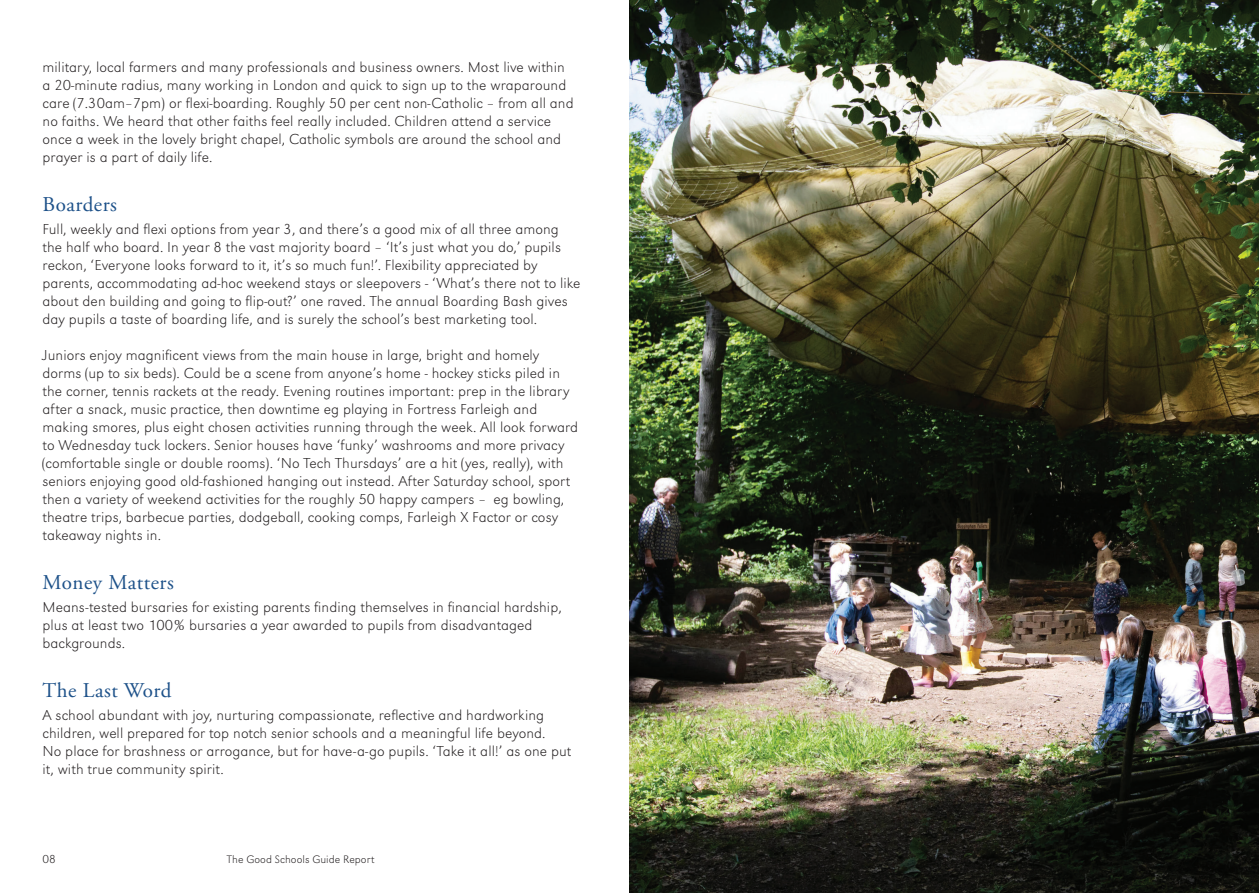
<style>
.page{position:relative;width:1259px;height:893px;background:#fff}
.page>*{position:absolute;margin:0;border:0;box-sizing:border-box;transform-origin:0 0}
.t1{font:21px "Adobe Garamond Pro";letter-spacing:.025em;color:#1d5189}
.Body_copy_-_sans-serif{font:300 expanded 15px/18px "URW Grotesk Wid";letter-spacing:.005em;color:#231f20}
.t2{font:300 expanded 12px "URW Grotesk Wid";color:#231f20}
.t3{font:300 expanded 11.25px "URW Grotesk Wid";letter-spacing:.005em;color:#231f20}
</style>
<div class="page">
<img style="left:629px;top:0;width:630px;height:893px">
<p class="Body_copy_-_sans-serif" style="left:43px;top:58px;width:533px">military, local farmers and many professionals and business owners. Most live within a 20-minute radius, many working in London and quick to sign up to the wraparound care (7.30am–7pm) or flexi-boarding. Roughly 50 per cent non-Catholic – from all and no faiths. We heard that other faiths feel really included. Children attend a service once a week in the lovely bright chapel, Catholic symbols are around the school and prayer is a part of daily life.</p>
<p class="t1" style="left:43px;top:191px;width:76px">Boarders</p>
<p class="Body_copy_-_sans-serif" style="left:43px;top:220px;width:539px">Full, weekly and flexi options from year 3, and there’s a good mix of all three among the half who board. In year 8 the vast majority board – ‘It’s just what you do,’ pupils reckon, ‘Everyone looks forward to it, it’s so much fun!’. Flexibility appreciated by parents, accommodating ad-hoc weekend stays or sleepovers - ‘What’s there not to like about den building and going to flip-out?’ one raved. The annual Boarding Bash gives day pupils a taste of boarding life, and is surely the school’s best marketing tool.</p>
<p class="Body_copy_-_sans-serif" style="left:43px;top:346px;width:537px">Juniors enjoy magnificent views from the main house in large, bright and homely dorms (up to six beds). Could be a scene from anyone’s home - hockey sticks piled in the corner, tennis rackets at the ready. Evening routines important: prep in the library after a snack, music practice, then downtime eg playing in Fortress Farleigh and making smores, plus eight chosen activities running through the week. All look forward to Wednesday tuck lockers. Senior houses have ‘funky’ washrooms and more privacy (comfortable single or double rooms). ‘No Tech Thursdays’ are a hit (yes, really), with seniors enjoying good old-fashioned hanging out instead. After Saturday school, sport then a variety of weekend activities for the roughly 50 happy campers – eg bowling, theatre trips, barbecue parties, dodgeball, cooking comps, Farleigh X Factor or cosy takeaway nights in.</p>
<p class="t1" style="left:43px;top:569px;width:133px">Money Matters</p>
<p class="Body_copy_-_sans-serif" style="left:43px;top:598px;width:521px">Means-tested bursaries for existing parents finding themselves in financial hardship, plus at least two 100% bursaries a year awarded to pupils from disadvantaged backgrounds.</p>
<p class="t1" style="left:43px;top:677px;width:130px">The Last Word</p>
<p class="Body_copy_-_sans-serif" style="left:43px;top:706px;width:530px">A school abundant with joy, nurturing compassionate, reflective and hardworking children, well prepared for top notch senior schools and a meaningful life beyond.<br>No place for brashness or arrogance, but for have-a-go pupils. ‘Take it all!’ as one put it, with true community spirit.</p>
<p class="t2" style="left:43px;top:852px;width:15px">08</p>
<p class="t3" style="left:227px;top:852px;width:149px">The Good Schools Guide Report</p>
</div>
